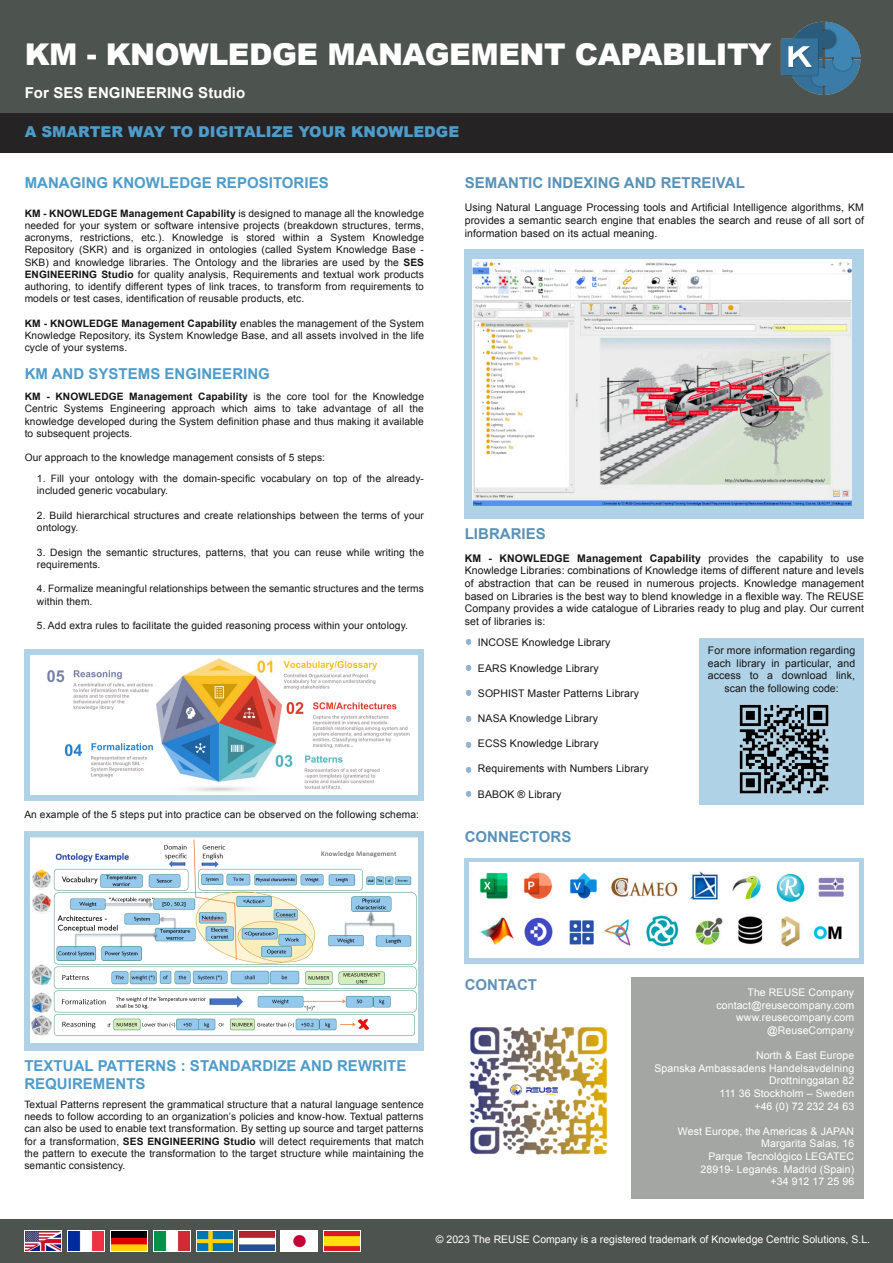
<style>
.page{position:relative;width:893px;height:1263px;background:#fff}
.page>*{position:absolute;margin:0;border:0;box-sizing:border-box;transform-origin:0 0}
.t1{font:900 30px "Arial";letter-spacing:-.015em;color:#fff}
.t2{font:700 15px/18px "Arial";color:#4d9cca}
.t3{font:700 15px "Arial";color:#5892b8}
.t4{font:900 15px "Arial";color:#4d9cca}
.t5{font:700 15px "Arial";letter-spacing:.005em;color:#fff}
.t6{font:700 15px "Arial";color:#6391b4}
.t7{font:10.5px/12.6px "Arial";letter-spacing:.01em;color:#161516;text-align:justify}
.t8{font:10.5px/12.6px "Arial";letter-spacing:.01em;color:#fff;text-align:right}
.t9{font:10.2px/12.3px "Arial";letter-spacing:.01em;color:#161516;text-align:justify}
.s1{font-weight:700}
</style>
<div class="page">
<div style="left:0;top:0;width:893px;height:113px;background:#4d534e"></div>
<div style="left:0;top:1219px;width:893px;height:44px;background:#4d534e"></div>
<div style="left:0;top:113px;width:893px;height:39px;background:#252324"></div>
<div style="left:24px;top:831px;width:400px;height:219px;background:#b0d2e6"></div>
<svg style="left:464px;top:249px;width:399px;height:270px;background:#b2d2e7"></svg>
<div style="left:699px;top:639px;width:165px;height:166px;background:#b0d2e6"></div>
<svg style="left:464px;top:858px;width:399px;height:106px;background:#b7d6e8"></svg>
<div style="left:469px;top:862px;width:389px;height:95px;background:#fff"></div>
<div style="left:24px;top:649px;width:400px;height:152px;background:#b0d2e6"></div>
<div style="left:631px;top:978px;width:232px;height:221px;background:#a4a6a4"></div>
<img style="left:469px;top:1027px;width:139px;height:128px">
<img style="left:780px;top:21px;width:80px;height:74px">
<img style="left:473px;top:260px;width:378px;height:245px">
<img style="left:480px;top:871px;width:364px;height:76px">
<svg style="left:25px;top:1230px;width:37px;height:22px"></svg>
<svg style="left:68px;top:1230px;width:37px;height:22px"></svg>
<svg style="left:323px;top:1230px;width:37px;height:22px"></svg>
<div style="left:281px;top:1230px;width:37px;height:22px;background:#fff"></div>
<div style="left:153px;top:1230px;width:37px;height:22px;background:#009247"></div>
<svg style="left:110px;top:1230px;width:38px;height:22px"></svg>
<svg style="left:196px;top:1230px;width:37px;height:22px"></svg>
<img style="left:26px;top:1231px;width:35px;height:20px">
<img style="left:69px;top:1231px;width:35px;height:20px">
<img style="left:324px;top:1231px;width:35px;height:20px">
<img style="left:293px;top:1235px;width:13px;height:13px">
<img style="left:165px;top:1231px;width:24px;height:20px">
<img style="left:112px;top:1231px;width:34px;height:20px">
<img style="left:197px;top:1231px;width:35px;height:20px">
<svg style="left:239px;top:1230px;width:37px;height:22px"></svg>
<img style="left:240px;top:1231px;width:35px;height:20px">
<svg style="left:466px;top:639px;width:6px;height:6px"></svg>
<svg style="left:466px;top:665px;width:6px;height:6px"></svg>
<svg style="left:466px;top:690px;width:6px;height:6px"></svg>
<svg style="left:466px;top:716px;width:6px;height:6px"></svg>
<svg style="left:466px;top:742px;width:6px;height:5px"></svg>
<svg style="left:466px;top:791px;width:6px;height:6px"></svg>
<svg style="left:466px;top:767px;width:6px;height:6px"></svg>
<img style="left:31px;top:837px;width:386px;height:206px">
<img style="left:30px;top:655px;width:387px;height:140px">
<img style="left:739px;top:704px;width:90px;height:90px">
<p class="t1" style="left:25px;top:32px;width:748px">KM - KNOWLEDGE MANAGEMENT CAPABILITY</p>
<p class="t5" style="left:25px;top:83px;width:222px">For SES ENGINEERING Studio</p>
<p class="t4" style="left:25px;top:120px;width:436px">A SMARTER WAY TO DIGITALIZE YOUR KNOWLEDGE</p>
<p class="t2" style="left:25px;top:175px;width:305px">MANAGING KNOWLEDGE REPOSITORIES</p>
<p class="t9" style="left:25px;top:207px;width:401px"><span class="s1">KM - KNOWLEDGE Management Capability</span> is designed to manage all the knowledge needed for your system or software intensive projects (breakdown structures, terms, acronyms, restrictions, etc.). Knowledge is stored within a System Knowledge Repository (SKR) and is organized in ontologies (called System Knowledge Base - SKB) and knowledge libraries. The Ontology and the libraries are used by the <span class="s1">SES ENGINEERING Studio</span> for quality analysis, Requirements and textual work products authoring, to identify different types of link traces, to transform from requirements to models or test cases, identification of reusable products, etc.</p>
<p class="t9" style="left:25px;top:317px;width:401px"><span class="s1">KM - KNOWLEDGE Management Capability</span> enables the management of the System Knowledge Repository, its System Knowledge Base, and all assets involved in the life cycle of your systems.</p>
<p class="t2" style="left:25px;top:365px;width:247px">KM AND SYSTEMS ENGINEERING</p>
<p class="t9" style="left:25px;top:391px;width:401px"><span class="s1">KM - KNOWLEDGE Management Capability</span> is the core tool for the Knowledge Centric Systems Engineering approach which aims to take advantage of all the knowledge developed during the System definition phase and thus making it available to subsequent projects.</p>
<p class="t9" style="left:25px;top:452px;width:302px">Our approach to the knowledge management consists of 5 steps:</p>
<p class="t9" style="left:37px;top:473px;width:389px">1. Fill your ontology with the domain-specific vocabulary on top of the already&shy;included generic vocabulary.</p>
<p class="t9" style="left:37px;top:509px;width:389px">2. Build hierarchical structures and create relationships between the terms of your ontology.</p>
<p class="t9" style="left:37px;top:546px;width:389px">3. Design the semantic structures, patterns, that you can reuse while writing the requirements.</p>
<p class="t9" style="left:37px;top:583px;width:389px">4. Formalize meaningful relationships between the semantic structures and the terms within them.</p>
<p class="t9" style="left:37px;top:619px;width:373px">5. Add extra rules to facilitate the guided reasoning process within your ontology.</p>
<p class="t9" style="left:24px;top:808px;width:396px">An example of the 5 steps put into practice can be observed on the following schema:</p>
<p class="t3" style="left:465px;top:173px;width:282px">SEMANTIC INDEXING AND RETREIVAL</p>
<p class="t7" style="left:465px;top:201px;width:401px">Using Natural Language Processing tools and Artificial Intelligence algorithms, KM provides a semantic search engine that enables the search and reuse of all sort of information based on its actual meaning.</p>
<p class="t3" style="left:465px;top:524px;width:83px">LIBRARIES</p>
<p class="t7" style="left:465px;top:552px;width:401px"><span class="s1">KM - KNOWLEDGE Management Capability</span> provides the capability to use Knowledge Libraries: combinations of Knowledge items of different nature and levels of abstraction that can be reused in numerous projects. Knowledge management based on Libraries is the best way to blend knowledge in a flexible way. The REUSE Company provides a wide catalogue of Libraries ready to plug and play. Our current set of libraries is:</p>
<p class="t7" style="left:478px;top:636px;width:134px">INCOSE Knowledge Library</p>
<p class="t7" style="left:478px;top:662px;width:122px">EARS Knowledge Library</p>
<p class="t7" style="left:478px;top:687px;width:163px">SOPHIST Master Patterns Library</p>
<p class="t7" style="left:478px;top:712px;width:122px">NASA Knowledge Library</p>
<p class="t7" style="left:478px;top:737px;width:122px">ECSS Knowledge Library</p>
<p class="t7" style="left:478px;top:762px;width:172px">Requirements with Numbers Library</p>
<p class="t7" style="left:478px;top:788px;width:85px">BABOK ® Library</p>
<p class="t7" style="left:708px;top:644px;width:149px;text-align:center">For more information regarding each library in particular, and access to a download link, scan the following code:</p>
<p class="t3" style="left:465px;top:827px;width:108px">CONNECTORS</p>
<p class="t2" style="left:24px;top:1057px;width:384px">TEXTUAL PATTERNS : STANDARDIZE AND REWRITE<br>REQUIREMENTS</p>
<p class="t9" style="left:24px;top:1098px;width:401px">Textual Patterns represent the grammatical structure that a natural language sentence needs to follow according to an organization’s policies and know-how. Textual patterns can also be used to enable text transformation. By setting up source and target patterns for a transformation, <span class="s1">SES ENGINEERING Studio</span> will detect requirements that match the pattern to execute the transformation to the target structure while maintaining the semantic consistency.</p>
<p class="t6" style="left:465px;top:975px;width:74px">CONTACT</p>
<p class="t8" style="left:747px;top:986px;width:108px">The REUSE Company</p>
<p class="t8" style="left:716px;top:999px;width:139px">contact@reusecompany.com</p>
<p class="t8" style="left:736px;top:1011px;width:119px">www.reusecompany.com</p>
<p class="t8" style="left:767px;top:1024px;width:89px">@ReuseCompany</p>
<p class="t8" style="left:756px;top:1049px;width:100px">North &amp; East Europe</p>
<p class="t8" style="left:654px;top:1062px;width:201px">Spanska Ambassadens Handelsavdelning</p>
<p class="t8" style="left:769px;top:1074px;width:87px">Drottninggatan 82</p>
<p class="t8" style="left:720px;top:1087px;width:136px">111 36 Stockholm – Sweden</p>
<p class="t8" style="left:754px;top:1100px;width:101px">+46 (0) 72 232 24 63</p>
<p class="t8" style="left:678px;top:1125px;width:178px">West Europe, the Americas &amp; JAPAN<br>Margarita Salas, 16</p>
<p class="t8" style="left:708px;top:1150px;width:147px">Parque Tecnológico LEGATEC</p>
<p class="t8" style="left:701px;top:1163px;width:155px">28919- Leganés. Madrid (Spain)</p>
<p class="t8" style="left:771px;top:1175px;width:85px">+34 912 17 25 96</p>
<p class="t8" style="left:436px;top:1233px;width:436px">© 2023 The REUSE Company is a registered trademark of Knowledge Centric Solutions, S.L.</p>
</div>
